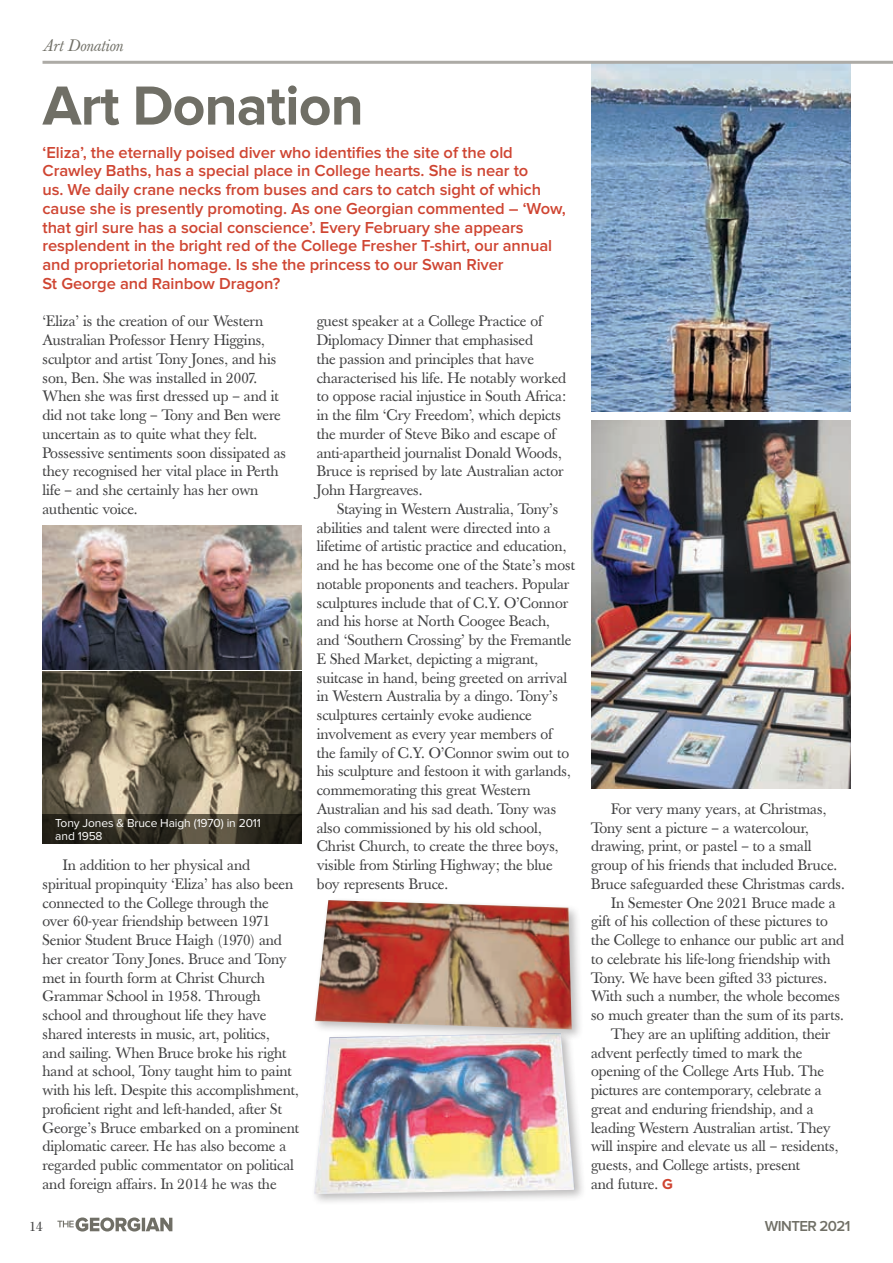
<style>
.page{position:relative;width:893px;height:1263px;background:#fff}
.page>*{position:absolute;margin:0;border:0;box-sizing:border-box;transform-origin:0 0}
.t1{font:700 57px "Proxima Nova";letter-spacing:-.015em;color:#706f66}
.t2{font:600 16.5px/18.8px "Proxima Nova";letter-spacing:-.005em;color:#cf4532}
.t3{font:italic 16.5px "Baskerville";letter-spacing:.01em;color:#706f66}
.t4{font:15px/18.8px "Baskerville";letter-spacing:-.005em;color:#414142}
.t5{font:600 15px "Proxima Nova";letter-spacing:-.04em;color:#706f66}
.t6{font:13.5px "Baskerville";color:#414142}
.t7{font:12px/12.8px "Proxima Nova";letter-spacing:-.01em;color:#fff}
.s1{font-family:"Proxima Nova";font-weight:700;color:#cf4532}
</style>
<div class="page">
<img style="left:591px;top:64px;width:259px;height:347px">
<div style="left:311px;top:1029px;width:276px;height:177px;background:#231f20;opacity:.3"></div>
<img style="left:314px;top:1041px;width:261px;height:153px">
<img style="left:43px;top:671px;width:259px;height:143px">
<img style="left:43px;top:525px;width:259px;height:144px">
<img style="left:591px;top:420px;width:259px;height:369px">
<div style="left:312px;top:896px;width:272px;height:145px;background:#231f20;opacity:.3"></div>
<img style="left:315px;top:900px;width:257px;height:129px">
<hr style="left:43px;top:61px;width:850px;height:3px;background:#adaba6">
<svg style="left:57px;top:1217px;width:115px;height:14px"></svg>
<svg style="left:43px;top:814px;width:259px;height:29px;fill:#29261c"></svg>
<p class="t3" style="left:43px;top:36px;width:82px">Art Donation</p>
<h1 class="t1" style="left:43px;top:73px;width:323px">Art Donation</h1>
<p class="t2" style="left:43px;top:143px;width:525px">‘Eliza’, the eternally poised diver who identifies the site of the old Crawley Baths, has a special place in College hearts. She is near to<br>us. We daily crane necks from buses and cars to catch sight of which cause she is presently promoting. As one Georgian commented – ‘Wow, that girl sure has a social conscience’. Every February she appears resplendent in the bright red of the College Fresher T-shirt, our annual and proprietorial homage. Is she the princess to our Swan River<br>St George and Rainbow Dragon?</p>
<p class="t4" style="left:43px;top:312px;width:245px">‘Eliza’ is the creation of our Western Australian Professor Henry Higgins, sculptor and artist Tony Jones, and his son, Ben. She was installed in 2007.<br>When she was first dressed up – and it did not take long – Tony and Ben were uncertain as to quite what they felt.<br>Possessive sentiments soon dissipated as they recognised her vital place in Perth life – and she certainly has her own authentic voice.</p>
<p class="t7" style="left:55px;top:817px;width:207px">Tony Jones &amp; Bruce Haigh (1970) in 2011 and 1958</p>
<p class="t4" style="left:43px;top:856px;width:258px;text-indent:20px">In addition to her physical and spiritual propinquity ‘Eliza’ has also been connected to the College through the over 60-year friendship between 1971<br>Senior Student Bruce Haigh (1970) and her creator Tony Jones. Bruce and Tony met in fourth form at Christ Church Grammar School in 1958. Through school and throughout life they have shared interests in music, art, politics,<br>and sailing. When Bruce broke his right hand at school, Tony taught him to paint with his left. Despite this accomplishment, proficient right and left-handed, after St George’s Bruce embarked on a prominent diplomatic career. He has also become a regarded public commentator on political and foreign affairs. In 2014 he was the</p>
<p class="t4" style="left:317px;top:312px;width:251px">guest speaker at a College Practice of Diplomacy Dinner that emphasised<br>the passion and principles that have characterised his life. He notably worked to oppose racial injustice in South Africa: in the film ‘Cry Freedom’, which depicts the murder of Steve Biko and escape of anti-apartheid journalist Donald Woods, Bruce is reprised by late Australian actor John Hargreaves.</p>
<p class="t4" style="left:317px;top:500px;width:260px;text-indent:20px">Staying in Western Australia, Tony’s abilities and talent were directed into a lifetime of artistic practice and education, and he has become one of the State’s most notable proponents and teachers. Popular sculptures include that of C.Y. O’Connor and his horse at North Coogee Beach, and ‘Southern Crossing’ by the Fremantle E Shed Market, depicting a migrant, suitcase in hand, being greeted on arrival in Western Australia by a dingo. Tony’s sculptures certainly evoke audience involvement as every year members of the family of C.Y. O’Connor swim out to his sculpture and festoon it with garlands, commemorating this great Western Australian and his sad death. Tony was also commissioned by his old school, Christ Church, to create the three boys, visible from Stirling Highway; the blue boy represents Bruce.</p>
<p class="t4" style="left:611px;top:800px;width:217px">For very many years, at Christmas,</p>
<p class="t4" style="left:591px;top:818px;width:219px">Tony sent a picture – a watercolour,</p>
<p class="t4" style="left:591px;top:837px;width:222px">drawing, print, or pastel – to a small</p>
<p class="t4" style="left:591px;top:856px;width:248px">group of his friends that included Bruce.</p>
<p class="t4" style="left:591px;top:875px;width:255px">Bruce safeguarded these Christmas cards.</p>
<p class="t4" style="left:611px;top:893px;width:226px">In Semester One 2021 Bruce made a</p>
<p class="t4" style="left:591px;top:912px;width:238px">gift of his collection of these pictures to</p>
<p class="t4" style="left:591px;top:931px;width:255px">the College to enhance our public art and</p>
<p class="t4" style="left:591px;top:950px;width:241px">to celebrate his life-long friendship with</p>
<p class="t4" style="left:591px;top:968px;width:238px">Tony. We have been gifted 33 pictures.</p>
<p class="t4" style="left:591px;top:987px;width:250px">With such a number, the whole becomes</p>
<p class="t4" style="left:591px;top:1006px;width:254px">so much greater than the sum of its parts.</p>
<p class="t4" style="left:611px;top:1025px;width:221px">They are an uplifting addition, their</p>
<p class="t4" style="left:591px;top:1043px;width:213px">advent perfectly timed to mark the</p>
<p class="t4" style="left:591px;top:1062px;width:235px">opening of the College Arts Hub. The</p>
<p class="t4" style="left:591px;top:1081px;width:232px">pictures are contemporary, celebrate a</p>
<p class="t4" style="left:591px;top:1100px;width:224px">great and enduring friendship, and a</p>
<p class="t4" style="left:591px;top:1118px;width:241px">leading Western Australian artist. They</p>
<p class="t4" style="left:591px;top:1137px;width:249px">will inspire and elevate us all – residents,</p>
<p class="t4" style="left:591px;top:1156px;width:211px">guests, and College artists, present</p>
<p class="t4" style="left:591px;top:1175px;width:83px">and future. <span class="s1">G</span></p>
<p class="t6" style="left:30px;top:1218px;width:15px">14</p>
<p class="t5" style="left:765px;top:1218px;width:87px">WINTER 2021</p>
</div>
